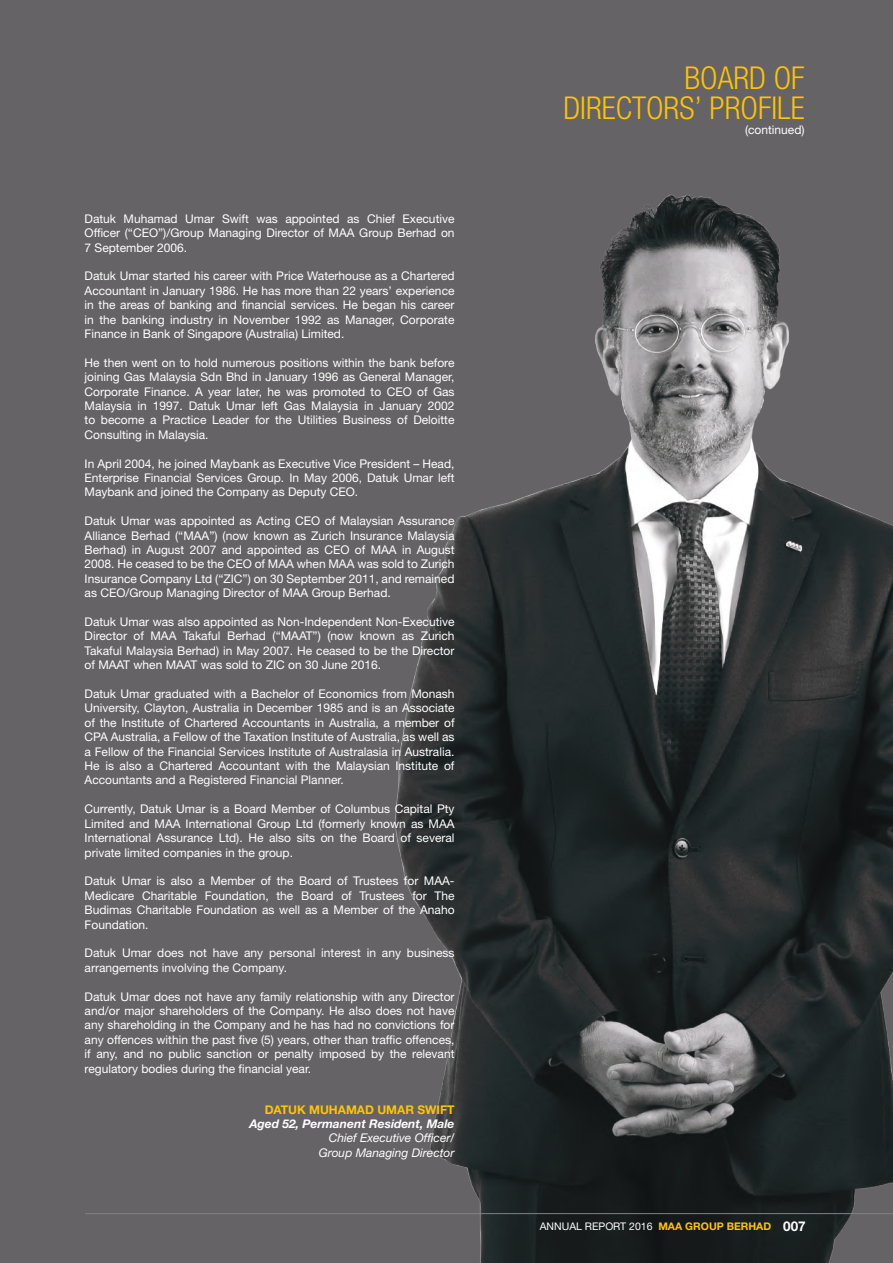
<style>
.page{position:relative;width:893px;height:1263px;background:#656365}
.page>*{position:absolute;margin:0;border:0;box-sizing:border-box;transform-origin:0 0}
.t1{font:300 condensed 31.5px/30px "Helvetica Neue LT Std";color:#ffc500;text-align:right}
.t2{font:12px/14.4px "Helvetica Neue LT Std";color:#fff;text-align:justify}
.t3{font:italic 12px/14.4px "Helvetica Neue LT Std";color:#fff;text-align:right}
.t4{font:italic 700 12px "Helvetica Neue LT Std";color:#fff}
.t5{font:700 12px "Helvetica Neue LT Std";color:#ffc500}
.t6{font:10.5px "Helvetica Neue LT Std";color:#fff}
.s1{font-weight:700;color:#ffc500}
.s2{font-weight:700;font-size:13.5px}
</style>
<div class="page">
<img style="left:395px;top:194px;width:498px;height:1069px">
<hr style="left:85px;top:1213px;width:808px;height:1px;background:#808285">
<p class="t2" style="left:85px;top:211px;width:371px">Datuk Muhamad Umar Swift was appointed as Chief Executive Officer (“CEO”)/Group Managing Director of MAA Group Berhad on 7 September 2006.</p>
<p class="t2" style="left:85px;top:269px;width:371px">Datuk Umar started his career with Price Waterhouse as a Chartered Accountant in January 1986. He has more than 22 years’ experience in the areas of banking and financial services. He began his career in the banking industry in November 1992 as Manager, Corporate Finance in Bank of Singapore (Australia) Limited.</p>
<p class="t2" style="left:85px;top:355px;width:371px">He then went on to hold numerous positions within the bank before joining Gas Malaysia Sdn Bhd in January 1996 as General Manager, Corporate Finance. A year later, he was promoted to CEO of Gas Malaysia in 1997. Datuk Umar left Gas Malaysia in January 2002 to become a Practice Leader for the Utilities Business of Deloitte Consulting in Malaysia.</p>
<p class="t2" style="left:85px;top:456px;width:371px">In April 2004, he joined Maybank as Executive Vice President – Head, Enterprise Financial Services Group. In May 2006, Datuk Umar left Maybank and joined the Company as Deputy CEO.</p>
<p class="t2" style="left:85px;top:514px;width:371px">Datuk Umar was appointed as Acting CEO of Malaysian Assurance Alliance Berhad (“MAA”) (now known as Zurich Insurance Malaysia Berhad) in August 2007 and appointed as CEO of MAA in August 2008. He ceased to be the CEO of MAA when MAA was sold to Zurich Insurance Company Ltd (“ZIC”) on 30 September 2011, and remained as CEO/Group Managing Director of MAA Group Berhad.</p>
<p class="t2" style="left:85px;top:614px;width:371px">Datuk Umar was also appointed as Non-Independent Non-Executive Director of MAA Takaful Berhad (“MAAT”) (now known as Zurich Takaful Malaysia Berhad) in May 2007. He ceased to be the Director of MAAT when MAAT was sold to ZIC on 30 June 2016.</p>
<p class="t2" style="left:85px;top:686px;width:371px">Datuk Umar graduated with a Bachelor of Economics from Monash University, Clayton, Australia in December 1985 and is an Associate of the Institute of Chartered Accountants in Australia, a member of CPA Australia, a Fellow of the Taxation Institute of Australia, as well as a Fellow of the Financial Services Institute of Australasia in Australia.<br>He is also a Chartered Accountant with the Malaysian Institute of Accountants and a Registered Financial Planner.</p>
<p class="t2" style="left:85px;top:802px;width:371px">Currently, Datuk Umar is a Board Member of Columbus Capital Pty Limited and MAA International Group Ltd (formerly known as MAA International Assurance Ltd). He also sits on the Board of several private limited companies in the group.</p>
<p class="t2" style="left:85px;top:874px;width:371px">Datuk Umar is also a Member of the Board of Trustees for MAA-Medicare Charitable Foundation, the Board of Trustees for The Budimas Charitable Foundation as well as a Member of the Anaho Foundation.</p>
<p class="t2" style="left:85px;top:946px;width:371px">Datuk Umar does not have any personal interest in any business arrangements involving the Company.</p>
<p class="t2" style="left:85px;top:989px;width:371px">Datuk Umar does not have any family relationship with any Director and/or major shareholders of the Company. He also does not have any shareholding in the Company and he has had no convictions for any offences within the past five (5) years, other than traffic offences, if any, and no public sanction or penalty imposed by the relevant regulatory bodies during the financial year.</p>
<p class="t5" style="left:265px;top:1102px;width:191px">DATUK MUHAMAD UMAR SWIFT</p>
<p class="t4" style="left:249px;top:1116px;width:207px">Aged 52, Permanent Resident, Male</p>
<p class="t3" style="left:319px;top:1131px;width:137px">Chief Executive Officer/<br>Group Managing Director</p>
<h1 class="t1" style="left:563px;top:63px;width:243px">BOARD OF<br>DIRECTORS’ PROFILE</h1>
<p class="t2" style="left:745px;top:122px;width:61px">(continued)</p>
<p class="t6" style="left:540px;top:1220px;width:267px">ANNUAL REPORT 2016 <span class="s1">MAA GROUP BERHAD</span> <span class="s2">007</span></p>
</div>
